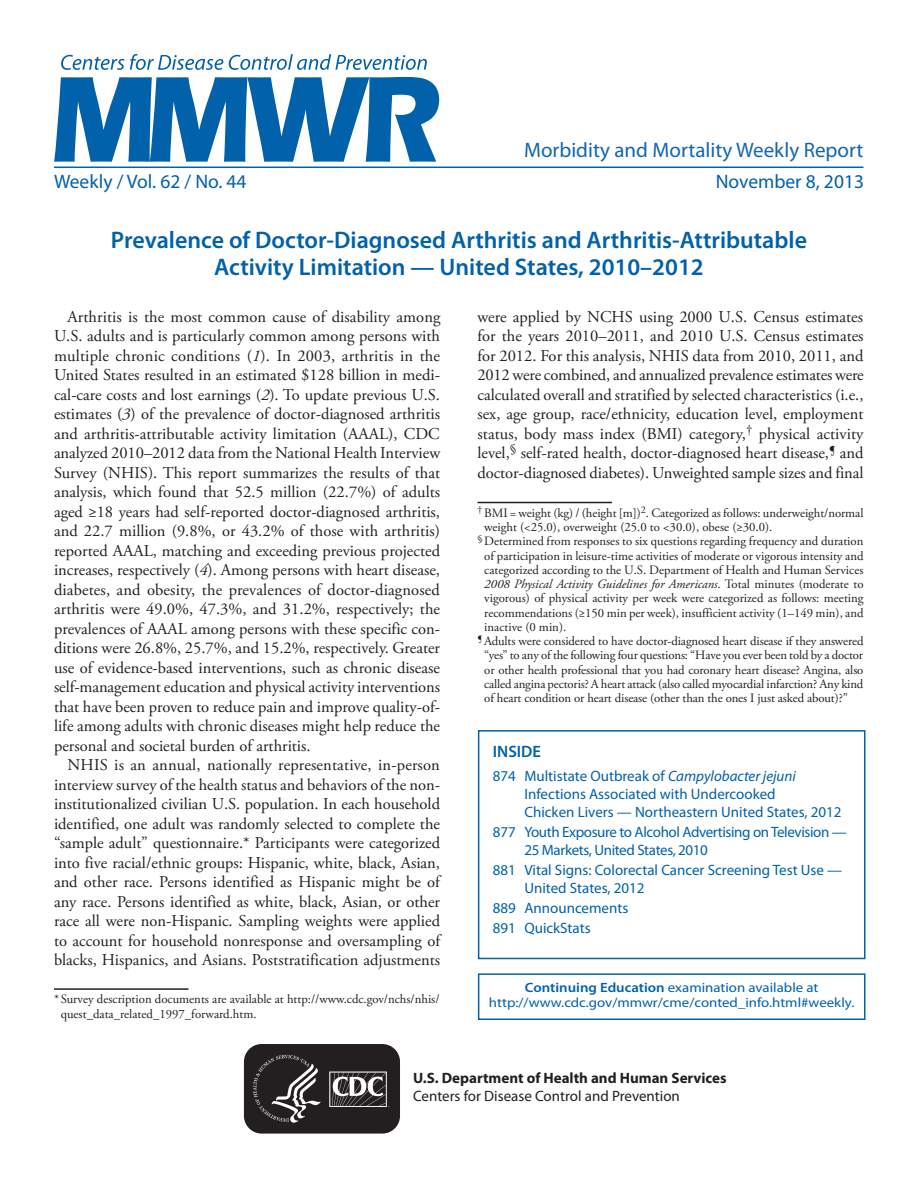
<style>
.page{position:relative;width:918px;height:1188px;background:#fff}
.page>*{position:absolute;margin:0;border:0;box-sizing:border-box;transform-origin:0 0}
.headline{font:600 24px/27px "Myriad Pro";color:#0161ab;text-align:center}
.t1{font:21px "Myriad Pro";color:#1167af}
.cover_date_vol{font:19.5px "Myriad Pro";color:#0161ab}
.body_copy{font:16.5px/19.5px "Adobe Garamond Pro";color:#231f20;text-align:justify}
.inside{font:600 16.5px "Myriad Pro";color:#0161ab}
.toc_headline_to_999{font:15px/18px "Myriad Pro";color:#0161ab}
.toc_headline_to_999-2{font:15px/18px "Myriad Pro";letter-spacing:-.025em;color:#0161ab}
.t2{font:700 15px/18px "Myriad Pro";color:#231f20}
.ce_callout_box{font:13.5px/15px "Myriad Pro";color:#0161ab;text-align:center;scale:1.1 1}
.footnote_no_rule_tex{font:12.75px/14.2px "Adobe Garamond Pro";letter-spacing:-.005em;color:#231f20;text-align:justify}
.footnote_w_rule_text{font:12.75px/14.2px "Adobe Garamond Pro";color:#231f20}
.s1{font-style:italic}
.s2{font-weight:600}
.s3{font-weight:400}
</style>
<div class="page">
<div style="left:478px;top:730px;width:388px;height:229px;border:2px solid #0161ab"></div>
<div style="left:478px;top:973px;width:388px;height:47px;border:2px solid #0161ab"></div>
<svg style="left:243px;top:1045px;width:157px;height:89px"></svg>
<hr style="left:54px;top:167px;width:810px;height:1px;background:#0161ab">
<svg style="left:54px;top:77px;width:385px;height:85px"></svg>
<svg style="left:61px;top:54px;width:366px;height:16px"></svg>
<hr style="left:54px;top:988px;width:134px;height:2px;background:#231f20">
<hr style="left:477px;top:502px;width:135px;height:1px;background:#231f20">
<p class="t1" style="left:524px;top:137px;width:341px">Morbidity and Mortality Weekly Report</p>
<p class="cover_date_vol" style="left:54px;top:169px;width:194px">Weekly / Vol. 62 / No. 44</p>
<p class="cover_date_vol" style="left:716px;top:169px;width:150px">November 8, 2013</p>
<p class="headline" style="left:111px;top:225px;width:698px">Prevalence of Doctor-Diagnosed Arthritis and Arthritis-Attributable<br>Activity Limitation — United States, 2010–2012</p>
<p class="body_copy" style="left:54px;top:307px;width:388px;text-indent:13px">Arthritis is the most common cause of disability among U.S. adults and is particularly common among persons with multiple chronic conditions (<span class="s1">1</span>). In 2003, arthritis in the United States resulted in an estimated $128 billion in medi&shy;cal-care costs and lost earnings (<span class="s1">2</span>). To update previous U.S. estimates (<span class="s1">3</span>) of the prevalence of doctor-diagnosed arthritis and arthritis-attributable activity limitation (AAAL), CDC analyzed 2010–2012 data from the National Health Interview Survey (NHIS). This report summarizes the results of that analysis, which found that 52.5 million (22.7%) of adults aged ≥18 years had self-reported doctor-diagnosed arthritis, and 22.7 million (9.8%, or 43.2% of those with arthritis) reported AAAL, matching and exceeding previous projected increases, respectively (<span class="s1">4</span>). Among persons with heart disease, diabetes, and obesity, the prevalences of doctor-diagnosed arthritis were 49.0%, 47.3%, and 31.2%, respectively; the prevalences of AAAL among persons with these specific con&shy;ditions were 26.8%, 25.7%, and 15.2%, respectively. Greater use of evidence-based interventions, such as chronic disease self-management education and physical activity interventions that have been proven to reduce pain and improve quality-of&shy;life among adults with chronic diseases might help reduce the personal and societal burden of arthritis.</p>
<p class="body_copy" style="left:54px;top:756px;width:388px;text-indent:13px">NHIS is an annual, nationally representative, in-person interview survey of the health status and behaviors of the non&shy;institutionalized civilian U.S. population. In each household identified, one adult was randomly selected to complete the “sample adult” questionnaire.* Participants were categorized into five racial/ethnic groups: Hispanic, white, black, Asian, and other race. Persons identified as Hispanic might be of any race. Persons identified as white, black, Asian, or other race all were non-Hispanic. Sampling weights were applied to account for household nonresponse and oversampling of blacks, Hispanics, and Asians. Poststratification adjustments</p>
<p class="footnote_w_rule_text" style="left:61px;top:993px;width:380px;text-indent:-7px">* Survey description documents are available at http://www.cdc.gov/nchs/nhis/ quest_data_related_1997_forward.htm.</p>
<p class="body_copy" style="left:477px;top:307px;width:388px">were applied by NCHS using 2000 U.S. Census estimates for the years 2010–2011, and 2010 U.S. Census estimates for 2012. For this analysis, NHIS data from 2010, 2011, and 2012 were combined, and annualized prevalence estimates were calculated overall and stratified by selected characteristics (i.e., sex, age group, race/ethnicity, education level, employment status, body mass index (BMI) category,<sup>†</sup> physical activity level,<sup>§</sup> self-rated health, doctor-diagnosed heart disease,<sup>¶</sup> and doctor-diagnosed diabetes). Unweighted sample sizes and final</p>
<p class="footnote_w_rule_text" style="left:484px;top:506px;width:381px;text-indent:-7px"><sup>†</sup> BMI = weight (kg) / (height [m])<sup>2</sup>. Categorized as follows: underweight/normal weight (&lt;25.0), overweight (25.0 to &lt;30.0), obese (≥30.0).</p>
<p class="footnote_no_rule_tex" style="left:484px;top:535px;width:381px;text-indent:-7px"><sup>§</sup> Determined from responses to six questions regarding frequency and duration of participation in leisure-time activities of moderate or vigorous intensity and categorized according to the U.S. Department of Health and Human Services <span class="s1">2008 Physical Activity Guidelines for Americans</span>. Total minutes (moderate to vigorous) of physical activity per week were categorized as follows: meeting recommendations (≥150 min per week), insufficient activity (1–149 min), and inactive (0 min).</p>
<p class="footnote_no_rule_tex" style="left:484px;top:634px;width:381px;text-indent:-7px"><sup>¶</sup> Adults were considered to have doctor-diagnosed heart disease if they answered “yes” to any of the following four questions: “Have you ever been told by a doctor or other health professional that you had coronary heart disease? Angina, also called angina pectoris? A heart attack (also called myocardial infarction? Any kind of heart condition or heart disease (other than the ones I just asked about)?”</p>
<p class="inside" style="left:493px;top:741px;width:50px">INSIDE</p>
<p class="toc_headline_to_999" style="left:524px;top:767px;width:319px;text-indent:-31px">874 Multistate Outbreak of <span class="s1">Campylobacter jejuni<br></span>Infections Associated with Undercooked<br>Chicken Livers — Northeastern United States, 2012</p>
<p class="toc_headline_to_999-2" style="left:524px;top:823px;width:324px;text-indent:-32px">877 Youth Exposure to Alcohol Advertising on Television —<br>25 Markets, United States, 2010</p>
<p class="toc_headline_to_999" style="left:524px;top:861px;width:319px;text-indent:-32px">881 Vital Signs: Colorectal Cancer Screening Test Use —<br>United States, 2012</p>
<p class="toc_headline_to_999" style="left:493px;top:899px;width:137px">889 Announcements</p>
<p class="toc_headline_to_999" style="left:493px;top:919px;width:99px">891 QuickStats</p>
<p class="ce_callout_box" style="left:489px;top:980px;width:334px"><span class="s2">Continuing Education</span> examination available at http://www.cdc.gov/mmwr/cme/conted_info.html#weekly.</p>
<p class="t2" style="left:413px;top:1069px;width:315px">U.S. Department of Health and Human Services<br><span class="s3">Centers for Disease Control and Prevention</span></p>
</div>
